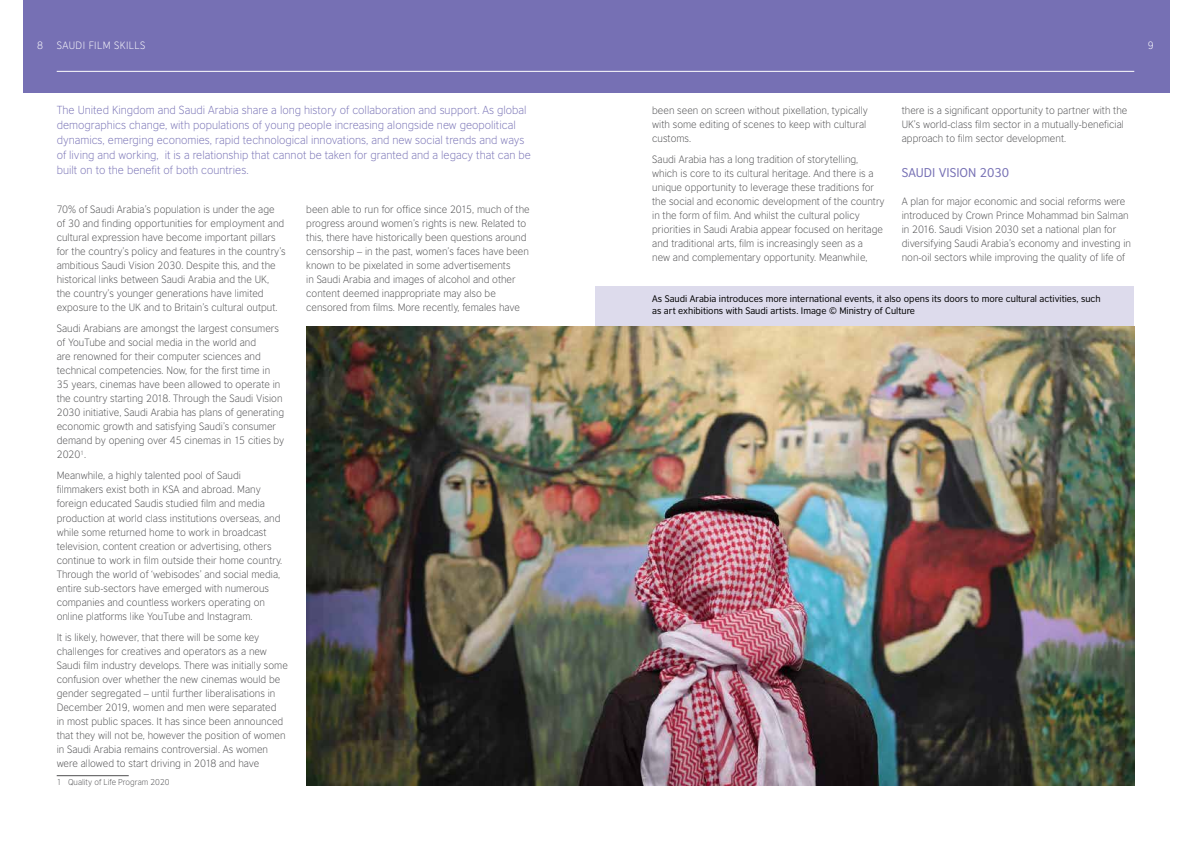
<style>
.page{position:relative;width:1191px;height:842px;background:#fff}
.page>*{position:absolute;margin:0;border:0;box-sizing:border-box;transform-origin:0 0}
.t1{font:12px "British Council Sans";color:#7670b4}
.t2{font:300 11px/15px "British Council Sans";color:#7670b4}
.t3{font:300 10px/14px "British Council Sans";color:#4d4d4f}
.t4{font:300 10px "British Council Sans";letter-spacing:.04em;color:#fff}
.t5{font:9px/12px "British Council Sans";color:#000}
.t6{font:300 8px "British Council Sans";color:#4d4d4f}
</style>
<div class="page">
<div style="left:595px;top:286px;width:539px;height:57px;background:#dddbec"></div>
<img style="left:306px;top:326px;width:828px;height:459px">
<hr style="left:57px;top:775px;width:72px;height:1px;background:#4d4d4f">
<div style="left:23px;top:0;width:1146px;height:92px;background:#7670b4"></div>
<hr style="left:57px;top:71px;width:1077px;height:1px;background:#fff">
<p class="t4" style="left:37px;top:40px;width:7px">8</p>
<p class="t4" style="left:57px;top:40px;width:89px">Saudi Film Skills</p>
<p class="t4" style="left:1148px;top:40px;width:7px">9</p>
<p class="t2" style="left:57px;top:103px;width:475px">The U nited Kingdom and Saudi Arabia share a long history of collaboration and support. As global demographics change, with populations of young people increasing alongside new geopolitical dynamics, emerging economies, rapid technological innovations, and new social trends and ways of living and working, it is a relationship that cannot be taken for granted and a legacy that can be built on to the benefit of both countries.</p>
<p class="t3" style="left:57px;top:203px;width:231px">70% of Saudi Arabia’s population is under the age of 30 and finding opportunities for employment and cultural expression have become important pillars for the country’s policy and features in the country’s ambitious Saudi Vision 2030. Despite this, and the historical links between Saudi Arabia and the UK,<br>the country’s younger generations have limited exposure to the UK and to Britain’s cultural output.</p>
<p class="t3" style="left:57px;top:322px;width:229px">Saudi Arabians are amongst the largest consumers of YouTube and social media in the world and<br>are renowned for their computer sciences and technical competencies. Now, for the first time in 35 years, cinemas have been allowed to operate in the country starting 2018. Through the Saudi Vision 2030 initiative, Saudi Arabia has plans of generating economic growth and satisfying Saudi’s consumer demand by opening over 45 cinemas in 15 cities by 2020<sup>1</sup>.</p>
<p class="t3" style="left:57px;top:469px;width:227px">Meanwhile, a highly talented pool of Saudi filmmakers exist both in KSA and abroad. Many foreign educated Saudis studied film and media production at world class institutions overseas, and while some returned home to work in broadcast television, content creation or advertising, others continue to work in film outside their home country.<br>Through the world of ‘webisodes’ and social media, entire sub-sectors have emerged with numerous companies and countless workers operating on online platforms like YouTube and I nstagram.</p>
<p class="t3" style="left:57px;top:630px;width:233px">It is likely, however, that there will be some key challenges for creatives and operators as a new Saudi film industry develops. There was initially some confusion over whether the new cinemas would be gender segregated – until further liberalisations in December 2019, women and men were separated<br>in most public spaces. It has since been announced that they will not be, however the position of women in Saudi Arabia remains controversial. As women were allowed to start driving in 2018 and have</p>
<p class="t6" style="left:57px;top:778px;width:114px">1 Quality of Life Program 2020</p>
<p class="t3" style="left:306px;top:203px;width:225px">been able to run for office since 2015, much of the progress around women’s rights is new. Related to this, there have historically been questions around censorship – in the past, women’s faces have been known to be pixelated in some advertisements<br>in Saudi Arabia and images of alcohol and other content deemed inappropriate may also be censored from films. M ore recently, females have</p>
<p class="t3" style="left:652px;top:103px;width:217px">been seen on screen without pixellation, typically with some editing of scenes to keep with cultural customs.</p>
<p class="t3" style="left:652px;top:152px;width:234px">Saudi Arabia has a long tradition of storytelling, which is core to its cultural heritage. And there is a unique opportunity to leverage these traditions for the social and economic development of the country in the form of film. And whilst the cultural policy priorities in Saudi Arabia appear focused on heritage and traditional arts, film is increasingly seen as a<br>new and complementary opportunity. Meanwhile,</p>
<p class="t3" style="left:901px;top:103px;width:227px">there is a significant opportunity to partner with the<br>UK’s world-class film sector in a mutually-beneficial approach to film sector development.</p>
<p class="t1" style="left:901px;top:165px;width:8px">Sau</p>
<p class="t1" style="left:923px;top:165px;width:87px">di Vision 2030</p>
<p class="t3" style="left:901px;top:194px;width:231px">A plan for major economic and social reforms were introduced by Crown Prince Mohammad bin Salman in 2016. Saudi Vision 2030 set a national plan for diversifying Saudi Arabia’s economy and investing in non-oil sectors while improving the quality of life of</p>
<p class="t5" style="left:652px;top:292px;width:450px">As Saudi Arabia introduces more international events, it also opens its doors to more cultural activities, such as art exhibitions with Saudi artists. Image © M inistry of Culture</p>
</div>
